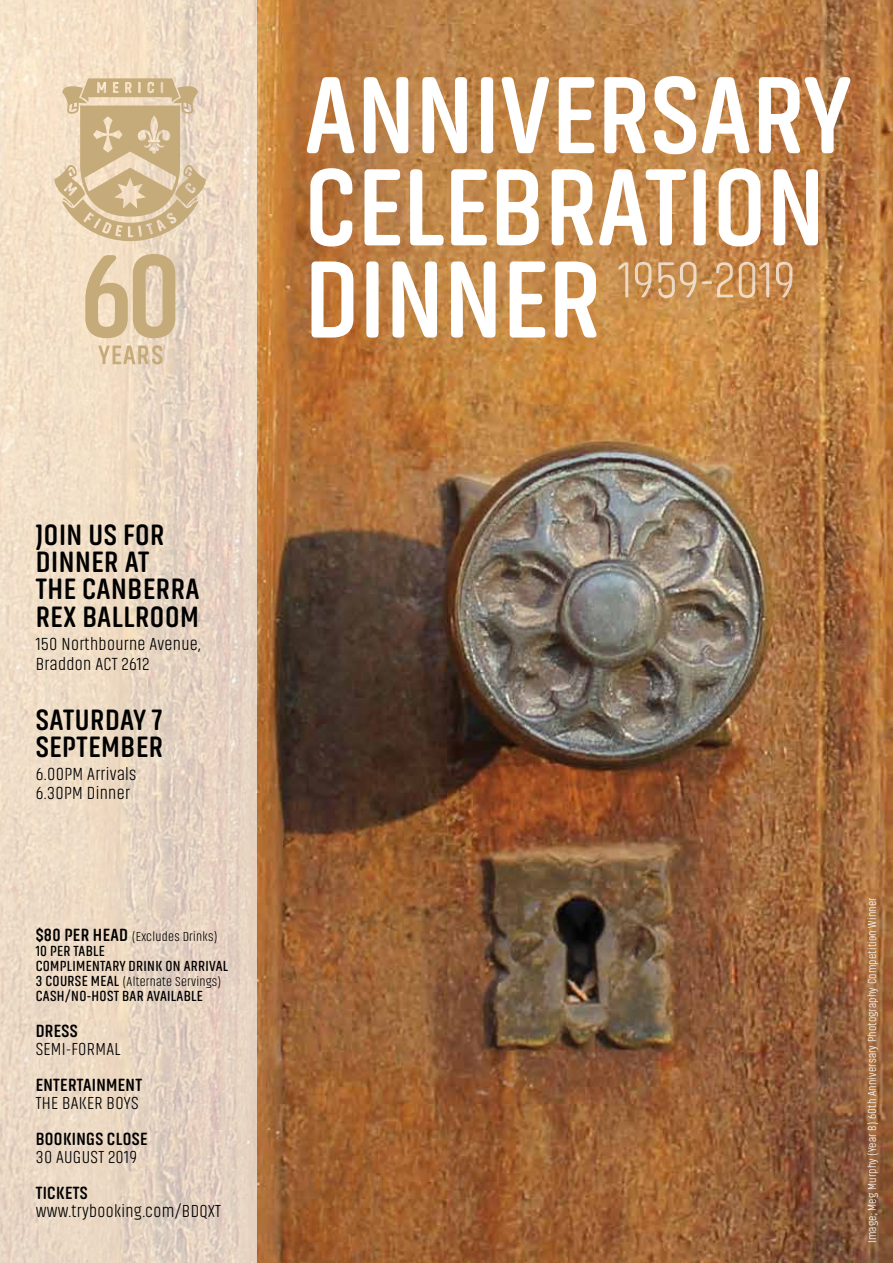
<style>
.page{position:relative;width:893px;height:1263px;background:#fff}
.page>*{position:absolute;margin:0;border:0;box-sizing:border-box;transform-origin:0 0}
.t1{font:700 111.6px/92.1px "Akhand Soft";color:#fff}
.t2{font:700 30px/27.2px "Akhand Soft";letter-spacing:.02em;color:#000}
.t3{font:300 18.15px/20px "Akhand Soft";letter-spacing:.02em;color:#000}
.t4{font:300 18px "Akhand Soft";letter-spacing:.02em;color:#000}
.t5{font:700 18px "Akhand Soft";letter-spacing:.02em;color:#000}
.t6{font:600 15px/15px "Akhand Soft";letter-spacing:.02em;color:#000}
.t7{font:300 13.5px "Akhand Soft";letter-spacing:.02em;color:#000}
.t8{font:300 12px "Akhand Soft";letter-spacing:.02em;color:#fff}
.s1{font-weight:700;font-size:18px}
.s2{font-weight:600;font-size:15px}
</style>
<div class="page">
<img style="left:257px;top:0;width:636px;height:1263px">
<svg style="left:0;top:0;width:257px;height:1263px;fill:#ecd9c5"></svg>
<svg style="left:85px;top:254px;width:90px;height:84px"></svg>
<svg style="left:98px;top:345px;width:64px;height:19px"></svg>
<svg style="left:54px;top:78px;width:153px;height:163px"></svg>
<svg style="left:618px;top:262px;width:174px;height:36px"></svg>
<h2 class="t2" style="left:36px;top:521px;width:165px">JOIN US FOR<br>DINNER AT<br>THE CANBERRA<br>REX BALLROOM</h2>
<h3 class="t3" style="left:36px;top:634px;width:167px">150 Northbourne Avenue,<br>Braddon ACT 2612</h3>
<h2 class="t2" style="left:36px;top:706px;width:129px">SATURDAY 7<br>SEPTEMBER</h2>
<h3 class="t3" style="left:36px;top:764px;width:102px;line-height:19.5px">6.00PM Arrivals<br>6.30PM Dinner</h3>
<p class="t7" style="left:36px;top:929px;width:183px"><span class="s1">$80 PER HEAD</span> (Excludes Drinks)</p>
<p class="t6" style="left:36px;top:943px;width:194px">10 PER TABLE<br>COMPLIMENTARY DRINK ON ARRIVAL</p>
<p class="t7" style="left:36px;top:974px;width:187px"><span class="s2">3 COURSE MEAL</span> (Alternate Servings)</p>
<p class="t6" style="left:36px;top:988px;width:169px">CASH/NO-HOST BAR AVAILABLE</p>
<h3 class="t5" style="left:36px;top:1021px;width:44px">DRESS</h3>
<h3 class="t4" style="left:36px;top:1040px;width:86px">SEMI-FORMAL</h3>
<h3 class="t5" style="left:36px;top:1075px;width:108px">ENTERTAINMENT</h3>
<h3 class="t4" style="left:36px;top:1094px;width:104px">THE BAKER BOYS</h3>
<h3 class="t5" style="left:36px;top:1129px;width:113px">BOOKINGS CLOSE</h3>
<h3 class="t4" style="left:36px;top:1148px;width:103px">30 AUGUST 2019</h3>
<h3 class="t5" style="left:36px;top:1183px;width:54px">TICKETS</h3>
<h3 class="t4" style="left:36px;top:1202px;width:187px">www.trybooking.com/BDQXT</h3>
<h1 class="t1" style="left:304px;top:70px;width:549px">ANNIVERSARY<br>CELEBRATION<br>DINNER</h1>
<p class="t8" style="left:866px;top:1243px;width:347px;rotate:-90deg">Image; Meg Murphy (Year 8) 60th Anniversary Photography Competition Winner</p>
</div>
